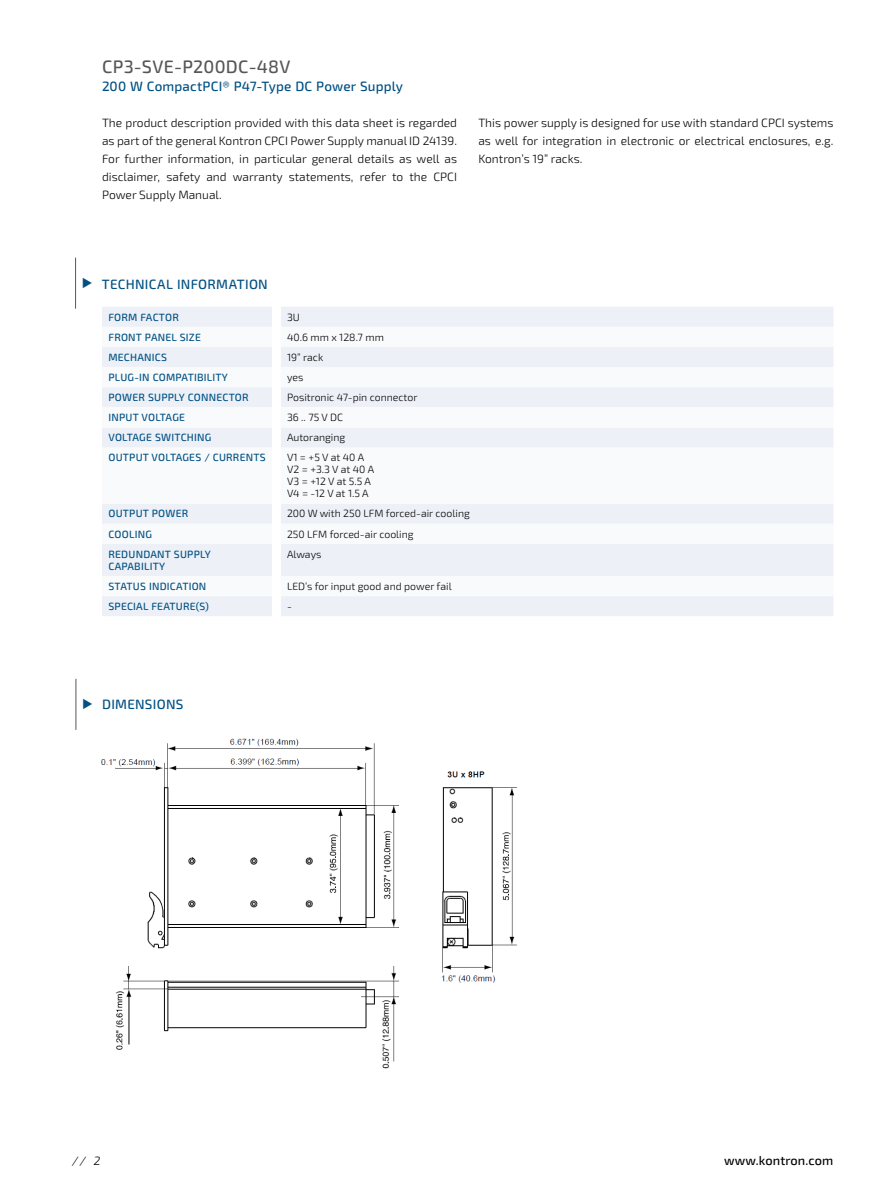
<style>
.page{position:relative;width:893px;height:1191px;background:#fff}
.page>*{position:absolute;margin:0;border:0;box-sizing:border-box;transform-origin:0 0}
.t1{font:500 18px "Sn T";letter-spacing:.015em;color:#575756}
.t2{font:500 13.5px "Sn T";letter-spacing:.015em;color:#005083}
.t3{font:500 12.75px "Sn T";letter-spacing:.01em;color:#000}
.t4{font:300 12px/18px "Sn T";color:#000;text-align:justify}
.t5{font:italic 300 12px "Sn T";color:#000}
.t6{font:300 10.5px/12px "Sn T";color:#000}
.t7{font:500 10.5px/12px "Sn T";letter-spacing:.02em;color:#005083}
</style>
<div class="page">
<img style="left:101px;top:738px;width:416px;height:331px">
<hr style="left:75px;top:258px;width:1px;height:51px;background:#575756">
<div style="left:102px;top:307px;width:731px;height:309px;background:#edf1f7"></div>
<svg style="left:272px;top:307px;width:9px;height:309px"></svg>
<svg style="left:102px;top:327px;width:731px;height:269px"></svg>
<hr style="left:76px;top:679px;width:1px;height:51px;background:#575756">
<h1 class="t1" style="left:102px;top:56px;width:190px">CP3-SVE-P200DC-48V</h1>
<p class="t2" style="left:102px;top:78px;width:302px">200 W CompactPCI® P47-Type DC Power Supply</p>
<p class="t4" style="left:102px;top:114px;width:357px">The product description provided with this data sheet is regarded as part of the general Kontron CPCI Power Supply manual ID 24139.<br>For further information, in particular general details as well as disclaimer, safety and warranty statements, refer to the CPCI Power Supply Manual.</p>
<p class="t4" style="left:478px;top:114px;width:357px">This power supply is designed for use with standard CPCI systems as well for integration in electronic or electrical enclosures, e.g.<br>Kontron’s 19” racks.</p>
<p class="t2" style="left:102px;top:276px;width:168px">TECHNICAL INFORMATION</p>
<p class="t7" style="left:108px;top:311px;width:72px">FORM FACTOR</p>
<p class="t6" style="left:287px;top:311px;width:14px">3U</p>
<p class="t7" style="left:108px;top:331px;width:94px">FRONT PANEL SIZE</p>
<p class="t6" style="left:287px;top:331px;width:98px">40.6 mm x 128.7 mm</p>
<p class="t7" style="left:108px;top:351px;width:60px">MECHANICS</p>
<p class="t6" style="left:287px;top:351px;width:38px">19” rack</p>
<p class="t7" style="left:108px;top:371px;width:121px">PLUG-IN COMPATIBILITY</p>
<p class="t6" style="left:287px;top:371px;width:18px">yes</p>
<p class="t7" style="left:108px;top:391px;width:142px">POWER SUPPLY CONNECTOR</p>
<p class="t6" style="left:287px;top:391px;width:132px">Positronic 47-pin connector</p>
<p class="t7" style="left:108px;top:411px;width:78px">INPUT VOLTAGE</p>
<p class="t6" style="left:287px;top:411px;width:58px">36 .. 75 V DC</p>
<p class="t7" style="left:108px;top:432px;width:104px">VOLTAGE SWITCHING</p>
<p class="t6" style="left:287px;top:432px;width:60px">Autoranging</p>
<p class="t7" style="left:108px;top:452px;width:159px">OUTPUT VOLTAGES / CURRENTS</p>
<p class="t6" style="left:287px;top:452px;width:89px">V1 = +5 V at 40 A<br>V2 = +3.3 V at 40 A<br>V3 = +12 V at 5.5 A<br>V4 = -12 V at 1.5 A</p>
<p class="t7" style="left:108px;top:508px;width:81px">OUTPUT POWER</p>
<p class="t6" style="left:287px;top:508px;width:184px">200 W with 250 LFM forced-air cooling</p>
<p class="t7" style="left:108px;top:528px;width:45px">COOLING</p>
<p class="t6" style="left:287px;top:528px;width:128px">250 LFM forced-air cooling</p>
<p class="t7" style="left:108px;top:548px;width:104px">REDUNDANT SUPPLY<br>CAPABILITY</p>
<p class="t6" style="left:287px;top:548px;width:36px">Always</p>
<p class="t7" style="left:108px;top:580px;width:99px">STATUS INDICATION</p>
<p class="t6" style="left:287px;top:580px;width:166px">LED’s for input good and power fail</p>
<p class="t7" style="left:108px;top:600px;width:102px">SPECIAL FEATURE(S)</p>
<p class="t6" style="left:287px;top:600px;width:6px">-</p>
<p class="t2" style="left:102px;top:696px;width:83px">DIMENSIONS</p>
<p class="t5" style="left:72px;top:1153px;width:30px">// 2</p>
<p class="t3" style="left:724px;top:1153px;width:111px">www.kontron.com</p>
</div>
